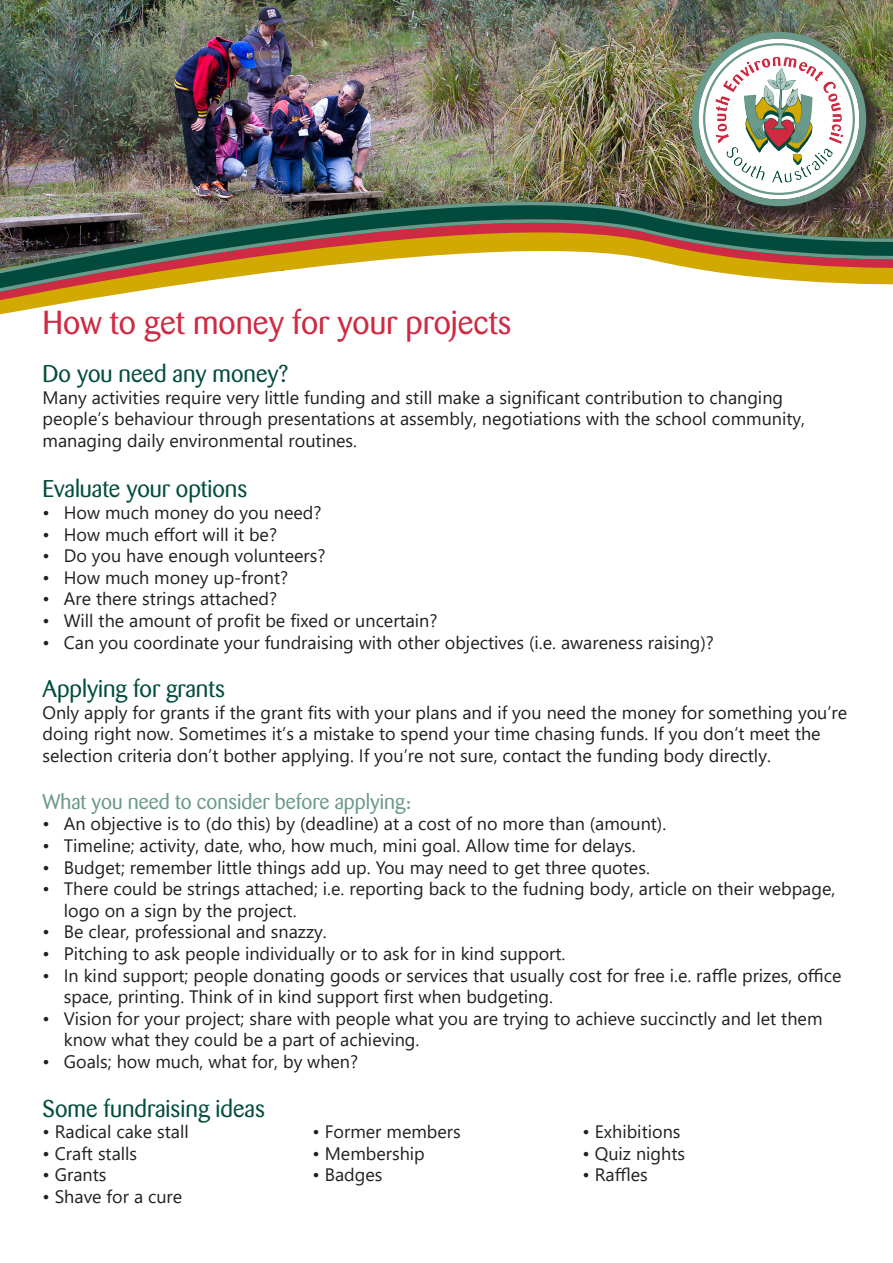
<style>
.page{position:relative;width:893px;height:1263px;background:#fff}
.page>*{position:absolute;margin:0;border:0;box-sizing:border-box;transform-origin:0 0}
.Heading_-_title{font:33px "Barmeno";color:#ce2a43}
.Subhead_1{font:24px "Barmeno";color:#024d3d}
.Subhead_2{font:21px "Barmeno";color:#6a9a8c}
.Body_text{font:18px/21.6px "Segoe UI";color:#231f20}
</style>
<div class="page">
<img style="left:0;top:0;width:893px;height:169px">
<div style="left:694px;top:34px;width:190px;height:190px;background:#231f20;opacity:.75"></div>
<svg style="left:699px;top:39px;width:160px;height:160px"></svg>
<div style="left:692px;top:32px;width:174px;height:174px;border:7px solid #6a9a8c;border-radius:50%"></div>
<img style="left:0;top:169px;width:893px;height:18px">
<img style="left:0;top:187px;width:893px;height:118px">
<img style="left:716px;top:56px;width:126px;height:126px">
<p class="Heading_-_title" style="left:43px;top:303px;width:470px">How to get money for your projects</p>
<p class="Subhead_1" style="left:43px;top:360px;width:248px">Do you need any money?</p>
<p class="Body_text" style="left:43px;top:385px;width:764px">Many activities require very little funding and still make a significant contribution to changing people’s behaviour through presentations at assembly, negotiations with the school community, managing daily environmental routines.</p>
<p class="Subhead_1" style="left:43px;top:475px;width:206px">Evaluate your options</p>
<p class="Body_text" style="left:43px;top:500px;width:281px">• How much money do you need?</p>
<p class="Body_text" style="left:43px;top:522px;width:236px">• How much effort will it be?</p>
<p class="Body_text" style="left:43px;top:543px;width:284px">• Do you have enough volunteers?</p>
<p class="Body_text" style="left:43px;top:565px;width:247px">• How much money up-front?</p>
<p class="Body_text" style="left:43px;top:587px;width:236px">• Are there strings attached?</p>
<p class="Body_text" style="left:43px;top:608px;width:396px">• Will the amount of profit be fixed or uncertain?</p>
<p class="Body_text" style="left:43px;top:630px;width:673px">• Can you coordinate your fundraising with other objectives (i.e. awareness raising)?</p>
<p class="Subhead_1" style="left:43px;top:675px;width:184px">Applying for grants</p>
<p class="Body_text" style="left:43px;top:700px;width:806px">Only apply for grants if the grant fits with your plans and if you need the money for something you’re doing right now. Sometimes it’s a mistake to spend your time chasing funds. If you don’t meet the selection criteria don’t bother applying. If you’re not sure, contact the funding body directly.</p>
<p class="Subhead_2" style="left:43px;top:789px;width:370px">What you need to consider before applying:</p>
<p class="Body_text" style="left:43px;top:812px;width:625px">• An objective is to (do this) by (deadline) at a cost of no more than (amount).</p>
<p class="Body_text" style="left:43px;top:833px;width:595px">• Timeline; activity, date, who, how much, mini goal. Allow time for delays.</p>
<p class="Body_text" style="left:43px;top:855px;width:609px">• Budget; remember little things add up. You may need to get three quotes.</p>
<p class="Body_text" style="left:64px;top:876px;width:773px;text-indent:-21px">• There could be strings attached; i.e. reporting back to the fudning body, article on their webpage, logo on a sign by the project.</p>
<p class="Body_text" style="left:43px;top:920px;width:286px">• Be clear, professional and snazzy.</p>
<p class="Body_text" style="left:43px;top:941px;width:524px">• Pitching to ask people individually or to ask for in kind support.</p>
<p class="Body_text" style="left:64px;top:963px;width:779px;text-indent:-21px">• In kind support; people donating goods or services that usually cost for free i.e. raffle prizes, office space, printing. Think of in kind support first when budgeting.</p>
<p class="Body_text" style="left:64px;top:1006px;width:760px;text-indent:-21px">• Vision for your project; share with people what you are trying to achieve succinctly and let them know what they could be a part of achieving.</p>
<p class="Body_text" style="left:43px;top:1049px;width:317px">• Goals; how much, what for, by when?</p>
<p class="Subhead_1" style="left:43px;top:1094px;width:224px">Some fundraising ideas</p>
<p class="Body_text" style="left:43px;top:1119px;width:148px">• Radical cake stall</p>
<p class="Body_text" style="left:313px;top:1119px;width:150px">• Former members</p>
<p class="Body_text" style="left:583px;top:1119px;width:99px">• Exhibitions</p>
<p class="Body_text" style="left:43px;top:1141px;width:96px">• Craft stalls</p>
<p class="Body_text" style="left:313px;top:1141px;width:114px">• Membership</p>
<p class="Body_text" style="left:583px;top:1141px;width:104px">• Quiz nights</p>
<p class="Body_text" style="left:43px;top:1163px;width:65px">• Grants</p>
<p class="Body_text" style="left:313px;top:1163px;width:71px">• Badges</p>
<p class="Body_text" style="left:583px;top:1163px;width:67px">• Raffles</p>
<p class="Body_text" style="left:43px;top:1184px;width:141px">• Shave for a cure</p>
</div>
